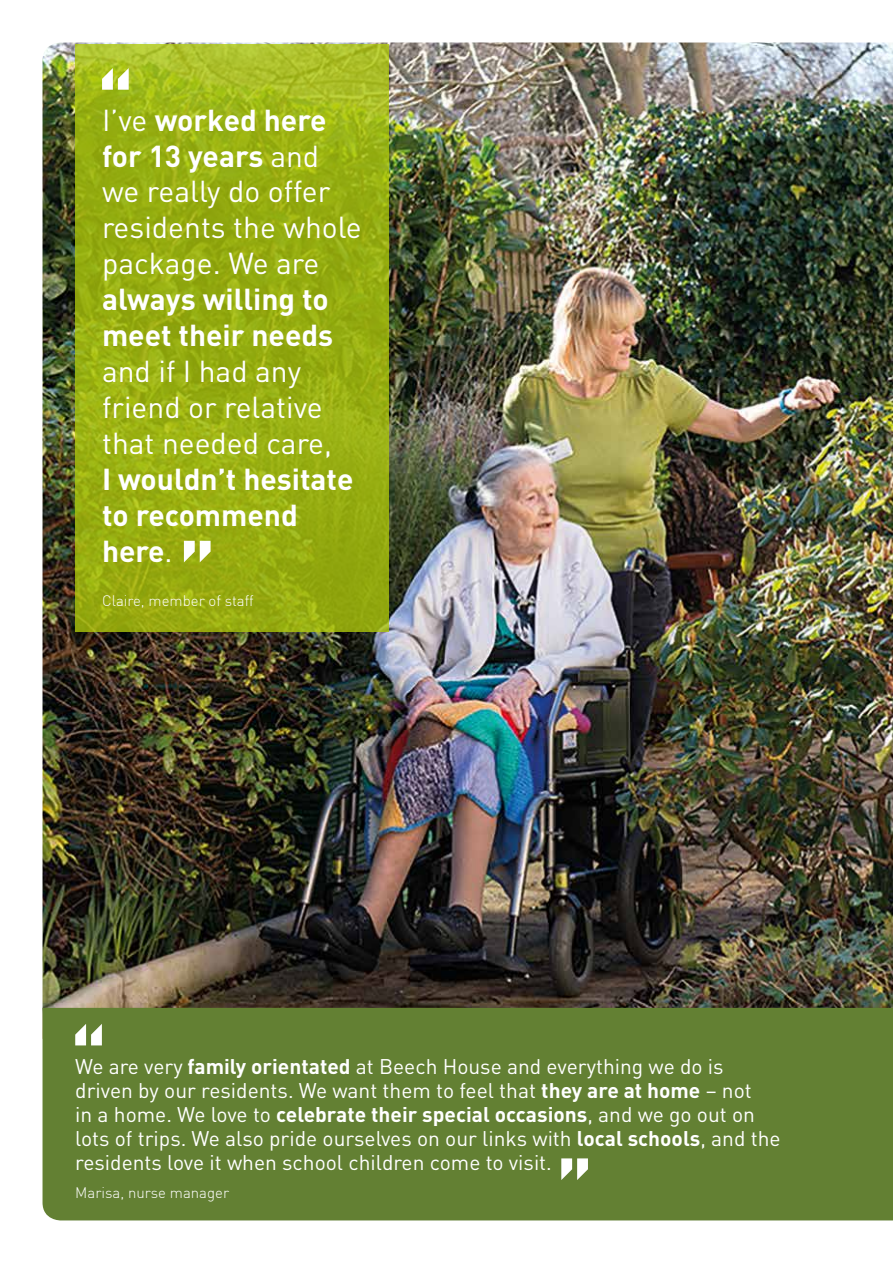
<style>
.page{position:relative;width:893px;height:1263px;background:#fff}
.page>*{position:absolute;margin:0;border:0;box-sizing:border-box;transform-origin:0 0}
.t1{font:30px/36px "DIN";color:#fff}
.t2{font:700 30px/36px "DIN";color:#fff}
.t3{font:21px/24px "DIN";color:#fff}
.t4{font:300 15px "DIN";color:#fff}
.s1{font-weight:700}
.s2{font-weight:400}
</style>
<div class="page">
<img style="left:43px;top:43px;width:849px;height:965px">
<svg style="left:892px;top:43px;width:1px;height:965px"></svg>
<svg style="left:75px;top:44px;width:313px;height:587px;background:#99af13"></svg>
<svg style="left:102px;top:68px;width:27px;height:22px"></svg>
<svg style="left:184px;top:541px;width:27px;height:21px"></svg>
<div style="left:43px;top:1008px;width:850px;height:212px;background:#638033"></div>
<svg style="left:75px;top:1024px;width:27px;height:21px"></svg>
<svg style="left:561px;top:1158px;width:27px;height:22px"></svg>
<h1 class="t1" style="left:102px;top:105px;width:261px">I’ve <span class="s1">worked here for 13 years</span> and we really do offer residents the whole package. We are</h1>
<h1 class="t2" style="left:102px;top:284px;width:233px">always willing to meet their needs</h1>
<h1 class="t1" style="left:102px;top:357px;width:231px">and if I had any friend or relative that needed care,</h1>
<h1 class="t2" style="left:102px;top:464px;width:253px">I wouldn’t hesitate to recommend here<span class="s2">.</span></h1>
<p class="t4" style="left:102px;top:595px;width:153px">Claire, member of staff</p>
<p class="t3" style="left:75px;top:1057px;width:707px">We are very <span class="s1">family orientated</span> at Beech House and everything we do is driven by our residents. We want them to feel that <span class="s1">they are at home</span> – not<br>in a home. We love to <span class="s1">celebrate their special occasions</span>, and we go out on lots of trips. We also pride ourselves on our links with <span class="s1">local schools</span>, and the residents love it when school children come to visit.</p>
<p class="t4" style="left:75px;top:1186px;width:155px">Marisa, nurse manager</p>
</div>
